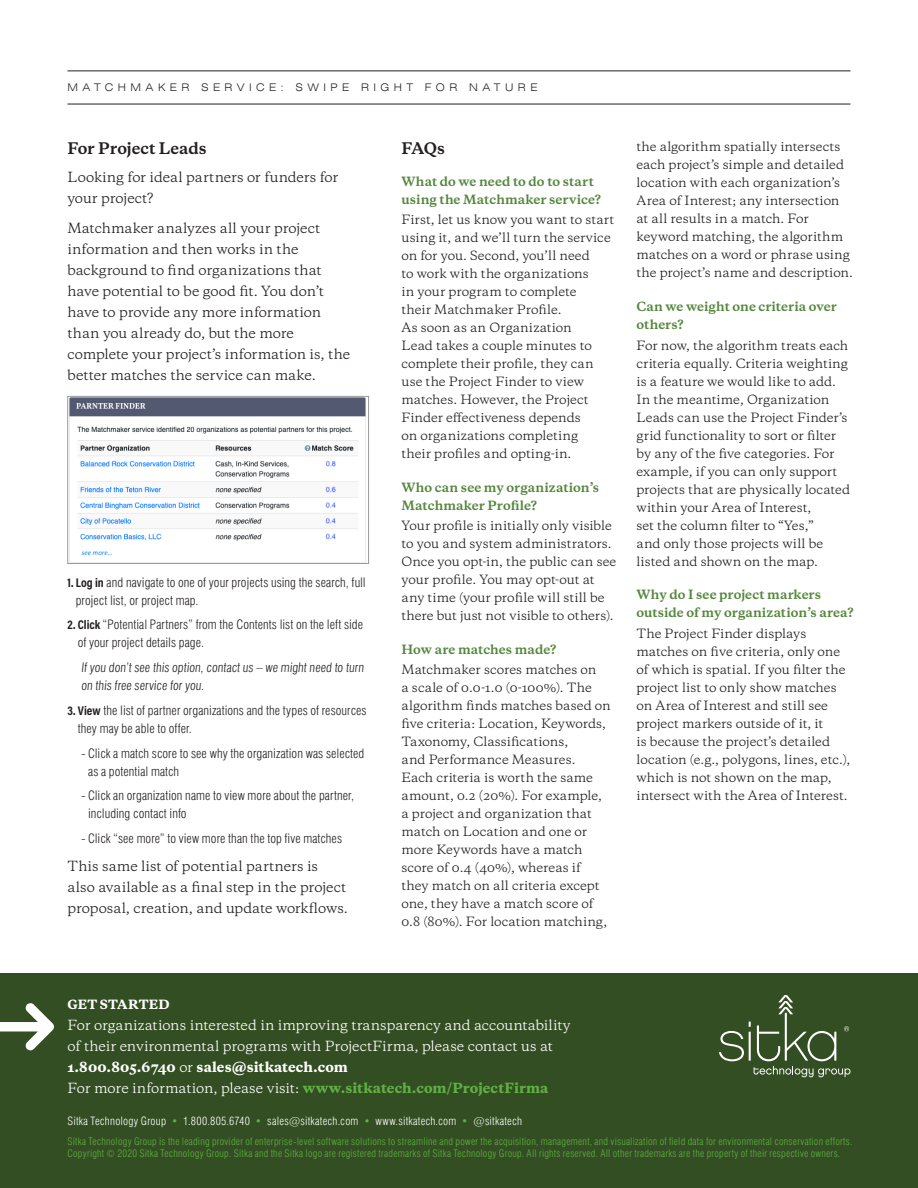
<style>
.page{position:relative;width:918px;height:1188px;background:#fff}
.page>*{position:absolute;margin:0;border:0;box-sizing:border-box;transform-origin:0 0}
.Large_Header_Black{font:700 15px "Copernicus";color:#231f20}
.body{font:13.2px/21px "Copernicus";letter-spacing:-.005em;color:#231f20}
.body-2{font:13.2px/21px "Copernicus";color:#fff}
.side_bullet{font:300 condensed 12.75px/18px "Swiss 721 BT";letter-spacing:.005em;color:#231f20}
.body-3{font:12px/18px "Copernicus";color:#231f20}
.Small_header{font:700 12px/18px "Copernicus";letter-spacing:.005em;color:#55873d}
.body-4{font:800 12px "Copernicus";letter-spacing:.005em;color:#fff}
.t1{font:300 condensed 11.25px "Swiss 721 BT";letter-spacing:.02em;color:#fff}
.t2{font:300 expanded 10.5px "Swiss 721 BT";letter-spacing:.42em;color:#231f20}
.t3{font:300 condensed 10.2px "Swiss 721 BT";letter-spacing:.025em;color:#60b145}
.s1{font-family:"Acumin Variable Concept";font-weight:400;font-stretch:normal}
.s2{font-weight:800}
.s3{font-weight:800;color:#60b145}
.s4{color:#60b145}
</style>
<div class="page">
<div style="left:0;top:973px;width:918px;height:215px;background:#334e22"></div>
<svg style="left:719px;top:995px;width:131px;height:82px"></svg>
<svg style="left:0;top:1003px;width:54px;height:47px"></svg>
<hr style="left:68px;top:104px;width:782px;height:1px;background:#231f20">
<hr style="left:68px;top:70px;width:782px;height:1px;background:#231f20">
<img style="left:69px;top:398px;width:297px;height:164px">
<div style="left:67px;top:396px;width:302px;height:168px;border:1px solid #999"></div>
<p class="t2" style="left:68px;top:81px;width:472px">MATCHMAKER SERVICE: SWIPE RIGHT FOR NATURE</p>
<p class="Large_Header_Black" style="left:68px;top:138px;width:141px">For Project Leads</p>
<p class="body" style="left:68px;top:166px;width:272px">Looking for ideal partners or funders for your project?</p>
<p class="body" style="left:68px;top:217px;width:284px">Matchmaker analyzes all your project information and then works in the background to find organizations that have potential to be good fit. You don’t have to provide any more information than you already do, but the more complete your project’s information is, the better matches the service can make.</p>
<p class="side_bullet" style="left:76px;top:573px;width:292px;text-indent:-8px"><span class="s1">1. Log in</span> and navigate to one of your projects using the search, full project list, or project map.</p>
<p class="side_bullet" style="left:78px;top:616px;width:287px;text-indent:-10px"><span class="s1">2. Click</span> “Potential Partners” from the Contents list on the left side of your project details page.</p>
<p class="side_bullet" style="left:81px;top:658px;width:286px">If you don’t see this option, contact us – we might need to turn on this free service for you.</p>
<p class="side_bullet" style="left:78px;top:701px;width:290px;text-indent:-10px"><span class="s1">3. View</span> the list of partner organizations and the types of resources they may be able to offer.</p>
<p class="side_bullet" style="left:88px;top:744px;width:278px;text-indent:-7px">- Click a match score to see why the organization was selected as a potential match</p>
<p class="side_bullet" style="left:88px;top:787px;width:267px;text-indent:-7px">- Click an organization name to view more about the partner, including contact info</p>
<p class="side_bullet" style="left:81px;top:829px;width:263px">- Click “see more” to view more than the top five matches</p>
<p class="body" style="left:68px;top:855px;width:282px">This same list of potential partners is also available as a final step in the project proposal, creation, and update workflows.</p>
<p class="Large_Header_Black" style="left:402px;top:138px;width:45px">FAQs</p>
<p class="Small_header" style="left:402px;top:172px;width:201px">What do we need to do to start using the Matchmaker service?</p>
<p class="body-3" style="left:402px;top:211px;width:214px">First, let us know you want to start using it, and we’ll turn the service on for you. Second, you’ll need<br>to work with the organizations<br>in your program to complete<br>their Matchmaker Profile.<br>As soon as an Organization<br>Lead takes a couple minutes to complete their profile, they can use the Project Finder to view matches. However, the Project<br>Finder effectiveness depends<br>on organizations completing<br>their profiles and opting-in.</p>
<p class="Small_header" style="left:402px;top:478px;width:199px">Who can see my organization’s<br>Matchmaker Profile?</p>
<p class="body-3" style="left:402px;top:517px;width:216px">Your profile is initially only visible to you and system administrators.<br>Once you opt-in, the public can see your profile. You may opt-out at any time (your profile will still be there but just not visible to others).</p>
<p class="Small_header" style="left:402px;top:640px;width:156px">How are matches made?</p>
<p class="body-3" style="left:402px;top:661px;width:211px">Matchmaker scores matches on<br>a scale of 0.0-1.0 (0-100%). The algorithm finds matches based on five criteria: Location, Keywords,<br>Taxonomy, Classifications,<br>and Performance Measures.<br>Each criteria is worth the same amount, 0.2 (20%). For example, a project and organization that match on Location and one or more Keywords have a match score of 0.4 (40%), whereas if they match on all criteria except one, they have a match score of<br>0.8 (80%). For location matching,</p>
<p class="body-3" style="left:637px;top:138px;width:218px">the algorithm spatially intersects each project’s simple and detailed location with each organization’s Area of Interest; any intersection at all results in a match. For keyword matching, the algorithm matches on a word or phrase using the project’s name and description.</p>
<p class="Small_header" style="left:637px;top:298px;width:202px">Can we weight one criteria over others?</p>
<p class="body-3" style="left:637px;top:336px;width:215px">For now, the algorithm treats each criteria equally. Criteria weighting is a feature we would like to add.<br>In the meantime, Organization<br>Leads can use the Project Finder’s grid functionality to sort or filter by any of the five categories. For example, if you can only support projects that are physically located within your Area of Interest,<br>set the column filter to “Yes,”<br>and only those projects will be listed and shown on the map.</p>
<p class="Small_header" style="left:637px;top:586px;width:218px">Why do I see project markers outside of my organization’s area?</p>
<p class="body-3" style="left:637px;top:624px;width:215px">The Project Finder displays matches on five criteria, only one of which is spatial. If you filter the project list to only show matches on Area of Interest and still see project markers outside of it, it<br>is because the project’s detailed location (e.g., polygons, lines, etc.), which is not shown on the map, intersect with the Area of Interest.</p>
<p class="body-4" style="left:68px;top:997px;width:104px">GET STARTED</p>
<p class="body-2" style="left:68px;top:1015px;width:505px">For organizations interested in improving transparency and accountability of their environmental programs with ProjectFirma, please contact us at <span class="s2">1.800.805.6740</span> or <span class="s2">sales@sitkatech.com<br></span>For more information, please visit: <span class="s3">www.sitkatech.com/ProjectFirma</span></p>
<p class="t1" style="left:67px;top:1114px;width:456px">Sitka Technology Group <span class="s4">•</span> 1.800.805.6740 <span class="s4">•</span> sales@sitkatech.com <span class="s4">•</span> www.sitkatech.com <span class="s4">•</span> @sitkatech</p>
<p class="t3" style="left:68px;top:1135px;width:787px">Sitka Technology Group is the leading provider of enterprise-level software solutions to streamline and power the acquisition, management, and visualization of field data for environmental conservation efforts.</p>
<p class="t3" style="left:68px;top:1147px;width:774px">Copyright © 2020 Sitka Technology Group. Sitka and the Sitka logo are registered trademarks of Sitka Technology Group. All rights reserved. All other trademarks are the property of their respective owners.</p>
</div>
